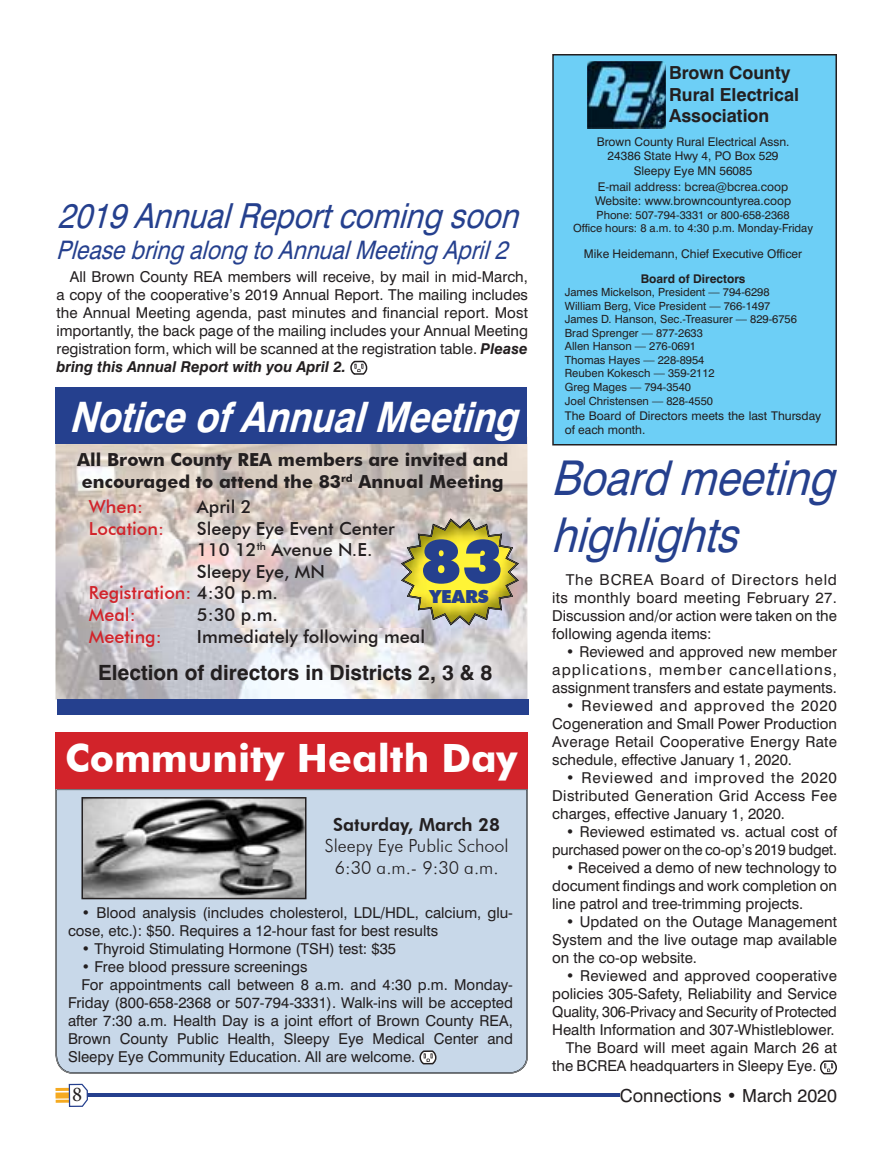
<style>
.page{position:relative;width:891px;height:1161px;background:#fff}
.page>*{position:absolute;margin:0;border:0;box-sizing:border-box;transform-origin:0 0}
.t1{font:900 60px "Futura BT";color:#25408e}
.t2{font:italic 48px/57.6px "Swiss 721 BT";color:#25408e;scale:.89 1}
.t3{font:italic 700 42px "Swiss 721 BT";color:#fff;scale:.89 1}
.t4{font:700 39px "Futura BT";color:#fff}
.t5{font:italic 34.5px "Swiss 721 BT";color:#25408e;scale:.89 1}
.t6{font:italic 25.5px "Swiss 721 BT";color:#25408e;scale:.89 1}
.t7{font:700 21px "Swiss 721 BT";color:#231f20}
.t8{font:21px "Minion Pro";color:#231f20}
.t9{font:500 18px "Futura BT";color:#231f20}
.t10{font:700 18px/21.6px "Futura BT";color:#231f20}
.t11{font:300 18px/21.6px "Futura BT";color:#231f20;text-align:center}
.t12{font:500 18px "Futura BT";color:#d2232a}
.t13{font:700 18px/21.6px "Swiss 721 BT";color:#231f20}
.t14{font:18px "Swiss 721 BT";color:#231f20}
.t15{font:900 18px "Futura BT";color:#25408e}
.t16{font:15px/18px "Swiss 721 BT";color:#231f20;text-align:justify}
.t17{font:12px/14.4px "Swiss 721 BT";color:#231f20;text-align:center}
.t18{font:11.25px/13.6px "Swiss 721 BT";color:#231f20;text-align:center}
.s1{font-weight:700;font-style:italic}
.s2{color:#231f20}
.s3{font-weight:800}
.s4{font-weight:700}
</style>
<div class="page">
<hr style="left:83px;top:1094px;width:536px;height:3px;background:#25408e">
<div style="left:56px;top:1092px;width:17px;height:7px;background:#f5aa21"></div>
<hr style="left:56px;top:1100px;width:18px;height:3px;background:#f5aa21">
<hr style="left:56px;top:1088px;width:17px;height:3px;background:#f5aa21">
<svg style="left:69px;top:1084px;width:19px;height:23px"></svg>
<img style="left:56px;top:444px;width:471px;height:256px">
<img style="left:164px;top:521px;width:231px;height:18px">
<img style="left:162px;top:629px;width:262px;height:18px">
<div style="left:552px;top:54px;width:285px;height:392px;background:#6dcff6"></div>
<img style="left:587px;top:61px;width:78px;height:67px">
<svg style="left:820px;top:1060px;width:17px;height:14px"></svg>
<div style="left:57px;top:790px;width:470px;height:283px;background:#c8d8e9"></div>
<div style="left:56px;top:732px;width:472px;height:57px;background:#d2232a"></div>
<svg style="left:419px;top:1050px;width:18px;height:14px"></svg>
<div style="left:56px;top:388px;width:471px;height:56px;background:#25408e"></div>
<img style="left:401px;top:519px;width:118px;height:106px">
<img style="left:403px;top:520px;width:114px;height:104px">
<div style="left:57px;top:700px;width:472px;height:15px;background:#25408e"></div>
<svg style="left:350px;top:361px;width:17px;height:14px"></svg>
<svg style="left:81px;top:797px;width:226px;height:102px;background:#898989"></svg>
<p class="t5" style="left:58px;top:203px;width:528px">2019 AnnualReportcoming soon</p>
<p class="t6" style="left:56px;top:240px;width:515px">Please bring along to AnnualMeeting April2</p>
<p class="t16" style="left:56px;top:269px;width:473px;text-indent:14px">All Brown County REA members will receive, by mail in mid-March, a copy of the cooperative’s 2019 Annual Report. The mailing includes the Annual Meeting agenda, past minutes and financial report. Most importantly, the back page of the mailing includes your Annual Meeting registration form, which will be scanned at the registration table. <span class="s1">Please bring this Annual Report with you April 2.</span></p>
<p class="t3" style="left:69px;top:401px;width:516px">Notice ofAnnualMeeting</p>
<p class="t10" style="left:77px;top:449px;width:433px">All Brown County REA members are invited and encouraged to attend the 83<sup>rd</sup> Annual Meeting</p>
<p class="t12" style="left:89px;top:496px;width:55px">When:</p>
<p class="t9" style="left:197px;top:496px;width:56px">April 2</p>
<p class="t12" style="left:89px;top:517px;width:76px">Location:</p>
<p class="t9" style="left:197px;top:517px;width:199px">Sleepy Eye Event Center</p>
<p class="t9" style="left:197px;top:539px;width:177px">110 12<sup>th</sup> Avenue N.E.</p>
<p class="t9" style="left:197px;top:560px;width:129px">Sleepy Eye, MN</p>
<p class="t12" style="left:89px;top:582px;width:190px">Registration: <span class="s2">4:30 p.m.</span></p>
<p class="t12" style="left:89px;top:604px;width:48px">Meal:</p>
<p class="t9" style="left:197px;top:604px;width:83px">5:30 p.m.</p>
<p class="t12" style="left:89px;top:625px;width:74px">Meeting:</p>
<p class="t9" style="left:197px;top:625px;width:230px">Immediately following meal</p>
<p class="t7" style="left:98px;top:664px;width:396px">Election of directors in Districts 2, 3 &amp; 8</p>
<p class="t1" style="left:421px;top:525px;width:84px">83</p>
<p class="t15" style="left:430px;top:586px;width:61px">YEARS</p>
<p class="t4" style="left:65px;top:734px;width:454px">Community Health Day</p>
<p class="t11" style="left:325px;top:813px;width:185px"><span class="s3">Saturday, March 28<br></span>Sleepy Eye Public School<br>6:30 a.m.- 9:30 a.m.</p>
<p class="t16" style="left:68px;top:905px;width:446px;text-indent:14px">• Blood analysis (includes cholesterol, LDL/HDL, calcium, glu&shy;cose, etc.): $50. Requires a 12-hour fast for best results</p>
<p class="t16" style="left:82px;top:941px;width:316px">• Thyroid Stimulating Hormone (TSH) test: $35</p>
<p class="t16" style="left:82px;top:959px;width:227px">• Free blood pressure screenings</p>
<p class="t16" style="left:82px;top:977px;width:433px">For appointments call between 8 a.m. and 4:30 p.m. Monday-</p>
<p class="t16" style="left:68px;top:995px;width:446px">Friday (800-658-2368 or 507-794-3331). Walk-ins will be accepted</p>
<p class="t16" style="left:68px;top:1013px;width:446px">after 7:30 a.m. Health Day is a joint effort of Brown County REA,</p>
<p class="t16" style="left:68px;top:1031px;width:446px">Brown County Public Health, Sleepy Eye Medical Center and</p>
<p class="t16" style="left:68px;top:1049px;width:349px">Sleepy Eye Community Education. All are welcome.</p>
<p class="t8" style="left:72px;top:1082px;width:12px">8</p>
<p class="t13" style="left:669px;top:64px;width:132px">Brown County<br>Ru ral Electrical<br>Association</p>
<p class="t17" style="left:597px;top:136px;width:194px">Brown County Rural Electrical Assn.<br>24386 State Hwy 4, PO Box 529<br>Sleepy Eye MN 56085</p>
<p class="t17" style="left:595px;top:181px;width:198px;text-align:left">E-mail address: bcrea@bcrea.coop<br>Website: www.browncountyrea.coop</p>
<p class="t18" style="left:573px;top:209px;width:242px">Phone: 507-794-3331 or 800-658-2368<br>Office hours: 8 a.m. to 4:30 p.m. Monday-Friday</p>
<p class="t17" style="left:584px;top:242px;width:220px;line-height:25.2px">Mike Heidemann, Chief Executive Officer<br><span class="s4">Board of Directors</span></p>
<p class="t18" style="left:565px;top:287px;width:234px;text-align:left">James Mickelson, President — 794-6298<br>William Berg, Vice President — 766-1497<br>James D. Hanson, Sec.-Treasurer — 829-6756<br>Brad Sprenger — 877-2633<br>Allen Hanson — 276-0691<br>Thomas Hayes — 228-8954<br>Reuben Kokesch — 359-2112<br>Greg Mages — 794-3540<br>Joel Christensen — 828-4550</p>
<p class="t17" style="left:565px;top:410px;width:258px;text-align:left">The Board of Directors meets the last Thursday of each month.</p>
<p class="t2" style="left:551px;top:454px;width:333px">Board meeting highlights</p>
<p class="t16" style="left:552px;top:573px;width:286px;text-indent:14px">The BCREA Board of Directors held its monthly board meeting February 27.<br>Discussion and/or action were taken on the following agenda items:</p>
<p class="t16" style="left:552px;top:645px;width:286px;text-indent:14px">• Reviewed and approved new member applications, member cancellations, assignment transfers and estate payments.</p>
<p class="t16" style="left:552px;top:699px;width:286px;text-indent:14px">• Reviewed and approved the 2020<br>Cogeneration and Small Power Production Average Retail Cooperative Energy Rate schedule, effective January 1, 2020.</p>
<p class="t16" style="left:552px;top:771px;width:286px;text-indent:14px">• Reviewed and improved the 2020<br>Distributed Generation Grid Access Fee charges, effective January 1, 2020.</p>
<p class="t16" style="left:552px;top:825px;width:286px;text-align:right">• Reviewed estimated vs. actual cost of purchased power on the co-op’s 2019 budget.</p>
<p class="t16" style="left:552px;top:861px;width:286px;text-indent:14px">• Received a demo of new technology to document findings and work completion on line patrol and tree-trimming projects.</p>
<p class="t16" style="left:552px;top:915px;width:286px;text-indent:14px">• Updated on the Outage Management System and the live outage map available on the co-op website.</p>
<p class="t16" style="left:566px;top:969px;width:273px">• Reviewed and approved cooperative</p>
<p class="t16" style="left:552px;top:987px;width:286px">policies 305-Safety, Reliability and Service</p>
<p class="t16" style="left:552px;top:1005px;width:286px">Quality, 306-Privacy and Security of Protected</p>
<p class="t16" style="left:552px;top:1023px;width:284px">Health Information and 307-Whistleblower.</p>
<p class="t16" style="left:566px;top:1041px;width:273px">The Board will meet again March 26 at</p>
<p class="t16" style="left:552px;top:1059px;width:266px">the BCREA headquarters in Sleepy Eye.</p>
<p class="t14" style="left:620px;top:1089px;width:219px">Connections • March 2020</p>
</div>
